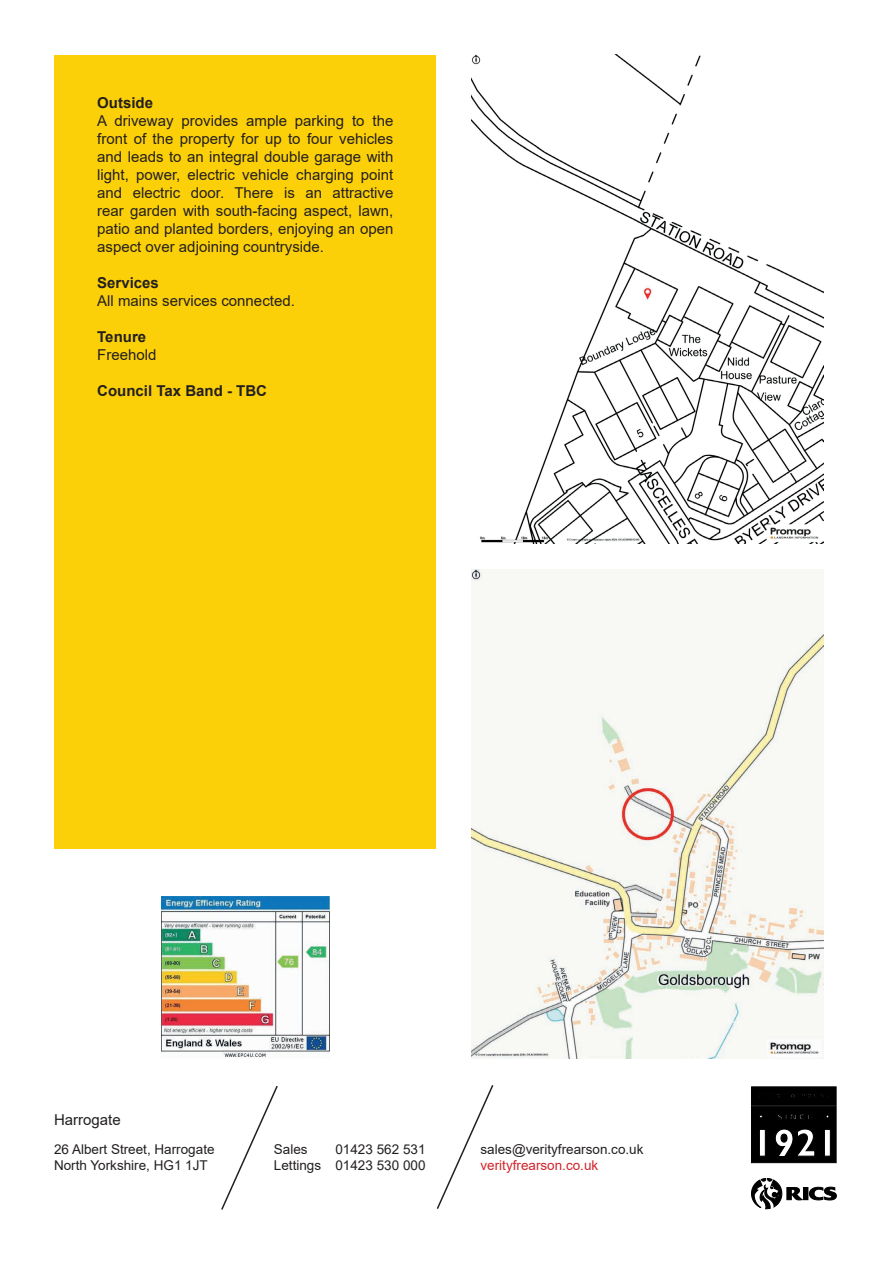
<style>
.page{position:relative;width:893px;height:1263px;background:#fff}
.page>*{position:absolute;margin:0;border:0;box-sizing:border-box;transform-origin:0 0}
.t1{font:15px/18px "Arial";color:#231f20;text-align:justify}
.t2{font:700 15px "Arial";color:#231f20}
.t3{font:13.5px/16.2px "Arial";color:#231f20}
.t4{font:13.5px "Arial";color:#d1232a}
</style>
<div class="page">
<div style="left:55px;top:55px;width:381px;height:793px;background:#fcd008"></div>
<img style="left:472px;top:54px;width:352px;height:489px">
<img style="left:472px;top:570px;width:352px;height:489px">
<img style="left:162px;top:896px;width:167px;height:162px">
<svg style="left:221px;top:1085px;width:57px;height:125px"></svg>
<svg style="left:436px;top:1085px;width:58px;height:124px"></svg>
<svg style="left:751px;top:1086px;width:86px;height:77px;background:#1d1d1e"></svg>
<svg style="left:809px;top:1186px;width:28px;height:15px"></svg>
<div style="left:803px;top:1187px;width:5px;height:13px;background:#000001"></div>
<svg style="left:751px;top:1178px;width:52px;height:31px"></svg>
<p class="t2" style="left:97px;top:92px;width:57px">Outside</p>
<p class="t1" style="left:97px;top:112px;width:298px">A driveway provides ample parking to the front of the property for up to four vehicles and leads to an integral double garage with light, power, electric vehicle charging point and electric door. There is an attractive rear garden with south-facing aspect, lawn, patio and planted borders, enjoying an open aspect over adjoining countryside.</p>
<p class="t2" style="left:97px;top:272px;width:63px">Services</p>
<p class="t1" style="left:97px;top:292px;width:199px">All mains services connected.</p>
<p class="t2" style="left:97px;top:326px;width:50px">Tenure</p>
<p class="t1" style="left:97px;top:346px;width:61px">Freehold</p>
<p class="t2" style="left:97px;top:380px;width:171px">Council Tax Band - TBC</p>
<p class="t1" style="left:54px;top:1111px;width:68px">Harrogate</p>
<p class="t3" style="left:54px;top:1141px;width:162px">26 Albert Street, Harrogate<br>North Yorkshire, HG1 1JT</p>
<p class="t3" style="left:274px;top:1141px;width:35px">Sales</p>
<p class="t3" style="left:274px;top:1141px;width:153px;text-align:right">01423 562 531<br>Lettings 01423 530 000</p>
<p class="t3" style="left:480px;top:1141px;width:164px">sales@verityfrearson.co.uk</p>
<p class="t4" style="left:480px;top:1156px;width:119px">verityfrearson.co.uk</p>
</div>
